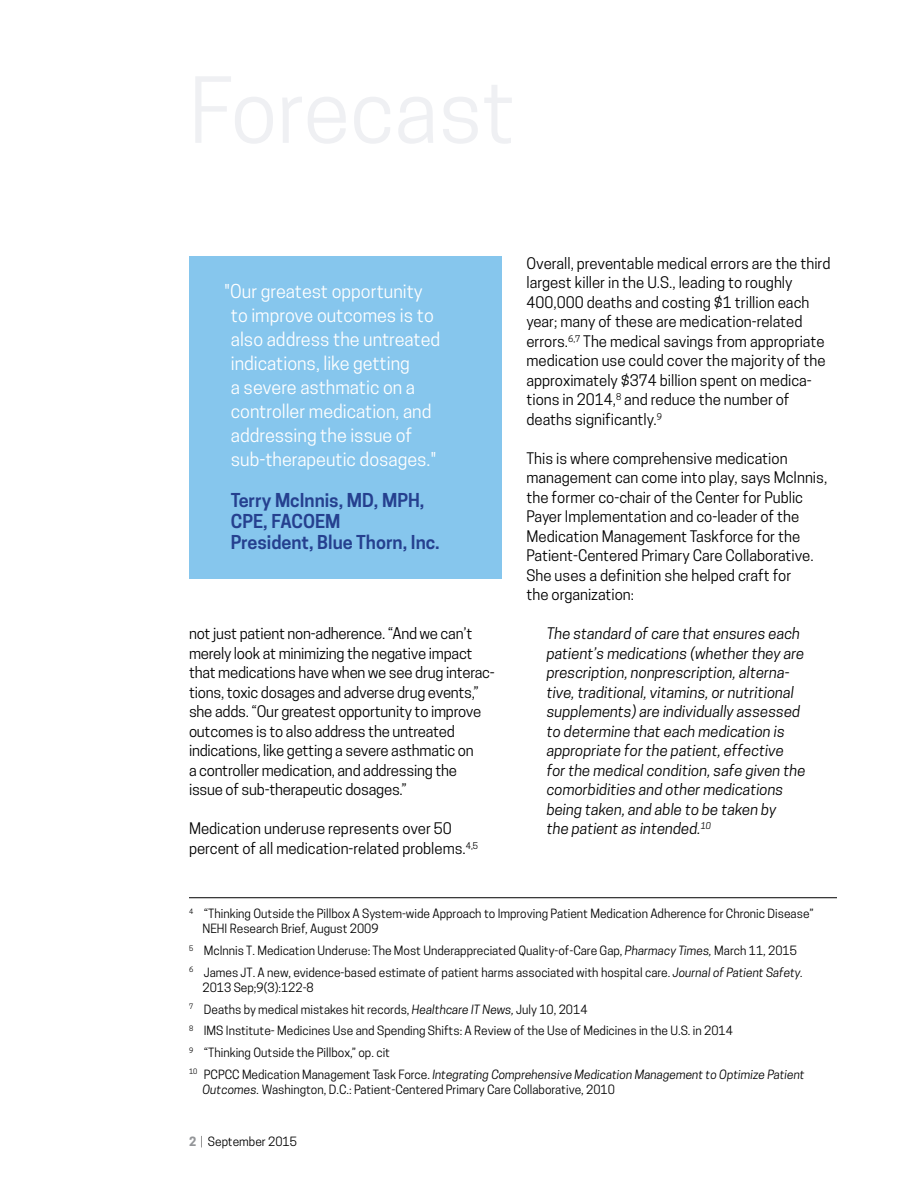
<style>
.page{position:relative;width:918px;height:1188px;background:#fff}
.page>*{position:absolute;margin:0;border:0;box-sizing:border-box;transform-origin:0 0}
.pullquote{font:18px/24px "Cooper Hewitt";color:#fff}
.pullquotesource{font:600 18px/21px "Cooper Hewitt";color:#25408f}
.body{font:15px/19.5px "Cooper Hewitt";color:#000}
.body-2{font:italic 15px/19.5px "Cooper Hewitt";color:#000}
.body-3{font:12px/15px "Cooper Hewitt";color:#000}
.s1{font-style:italic}
.s2{font-weight:700;color:#939598}
.s3{font-weight:300}
</style>
<div class="page">
<hr style="left:189px;top:897px;width:648px;height:1px;background:#000">
<div style="left:189px;top:256px;width:312px;height:323px;background:#86c6ed"></div>
<p class="pullquote" style="left:231px;top:279px;width:211px;text-indent:-7px">"Our greatest opportunity to improve outcomes is to also address the untreated indications, like getting<br>a severe asthmatic on a controller medication, and addressing the issue of sub-therapeutic dosages."</p>
<p class="pullquotesource" style="left:231px;top:490px;width:195px">Terry McInnis, MD, MPH,<br>CPE, FACOEM</p>
<p class="pullquotesource" style="left:231px;top:532px;width:210px">President, Blue Thorn, Inc.</p>
<p class="body" style="left:189px;top:624px;width:307px">not just patient non-adherence. “And we can’t merely look at minimizing the negative impact that medications have when we see drug interac&shy;tions, toxic dosages and adverse drug events,” she adds. “Our greatest opportunity to improve outcomes is to also address the untreated indications, like getting a severe asthmatic on<br>a controller medication, and addressing the issue of sub-therapeutic dosages.”</p>
<p class="body" style="left:189px;top:819px;width:291px">Medication underuse represents over 50 percent of all medication-related problems.<sup>4,5</sup></p>
<p class="body" style="left:526px;top:253px;width:306px">Overall, preventable medical errors are the third largest killer in the U.S., leading to roughly 400,000 deaths and costing $1 trillion each year; many of these are medication-related errors.<sup>6,7</sup> The medical savings from appropriate medication use could cover the majority of the approximately $374 billion spent on medica&shy;tions in 2014,<sup>8</sup> and reduce the number of deaths significantly.<sup>9</sup></p>
<p class="body" style="left:526px;top:448px;width:302px">This is where comprehensive medication management can come into play, says McInnis, the former co-chair of the Center for Public Payer Implementation and co-leader of the Medication Management Taskforce for the Patient-Centered Primary Care Collaborative.<br>She uses a definition she helped craft for<br>the organization:</p>
<p class="body-2" style="left:547px;top:624px;width:260px">The standard of care that ensures each patient’s medications (whether they are prescription, nonprescription, alterna&shy;tive, traditional, vitamins, or nutritional supplements) are individually assessed to determine that each medication is appropriate for the patient, effective for the medical condition, safe given the comorbidities and other medications being taken, and able to be taken by<br>the patient as intended.<sup>10</sup></p>
<p class="body-3" style="left:202px;top:906px;width:613px;text-indent:-14px"><sup>4</sup> “Thinking Outside the Pillbox A System-wide Approach to Improving Patient Medication Adherence for Chronic Disease”<br>NEHI Research Brief, August 2009</p>
<p class="body-3" style="left:189px;top:943px;width:610px"><sup>5</sup> McInnis T. Medication Underuse: The Most Underappreciated Quality-of-Care Gap, <span class="s1">Pharmacy Times,</span> March 11, 2015</p>
<p class="body-3" style="left:202px;top:965px;width:602px;text-indent:-14px"><sup>6</sup> James JT. A new, evidence-based estimate of patient harms associated with hospital care. <span class="s1">Journal of Patient Safety.<br></span>2013 Sep;9(3):122-8</p>
<p class="body-3" style="left:189px;top:1002px;width:400px"><sup>7</sup> Deaths by medical mistakes hit records, <span class="s1">Healthcare IT News,</span> July 10, 2014</p>
<p class="body-3" style="left:189px;top:1023px;width:546px"><sup>8</sup> IMS Institute- Medicines Use and Spending Shifts: A Review of the Use of Medicines in the U.S. in 2014</p>
<p class="body-3" style="left:189px;top:1045px;width:203px"><sup>9</sup> “Thinking Outside the Pillbox,” op. cit</p>
<p class="body-3" style="left:202px;top:1067px;width:604px;text-indent:-14px"><sup>10</sup> PCPCC Medication Management Task Force. <span class="s1">Integrating Comprehensive Medication Management to Optimize Patient<br>Outcomes.</span> Washington, D.C.: Patient-Centered Primary Care Collaborative, 2010</p>
<p class="body-3" style="left:189px;top:1134px;width:110px"><span class="s2">2</span> <span class="s3">|</span> September 2015</p>
</div>
